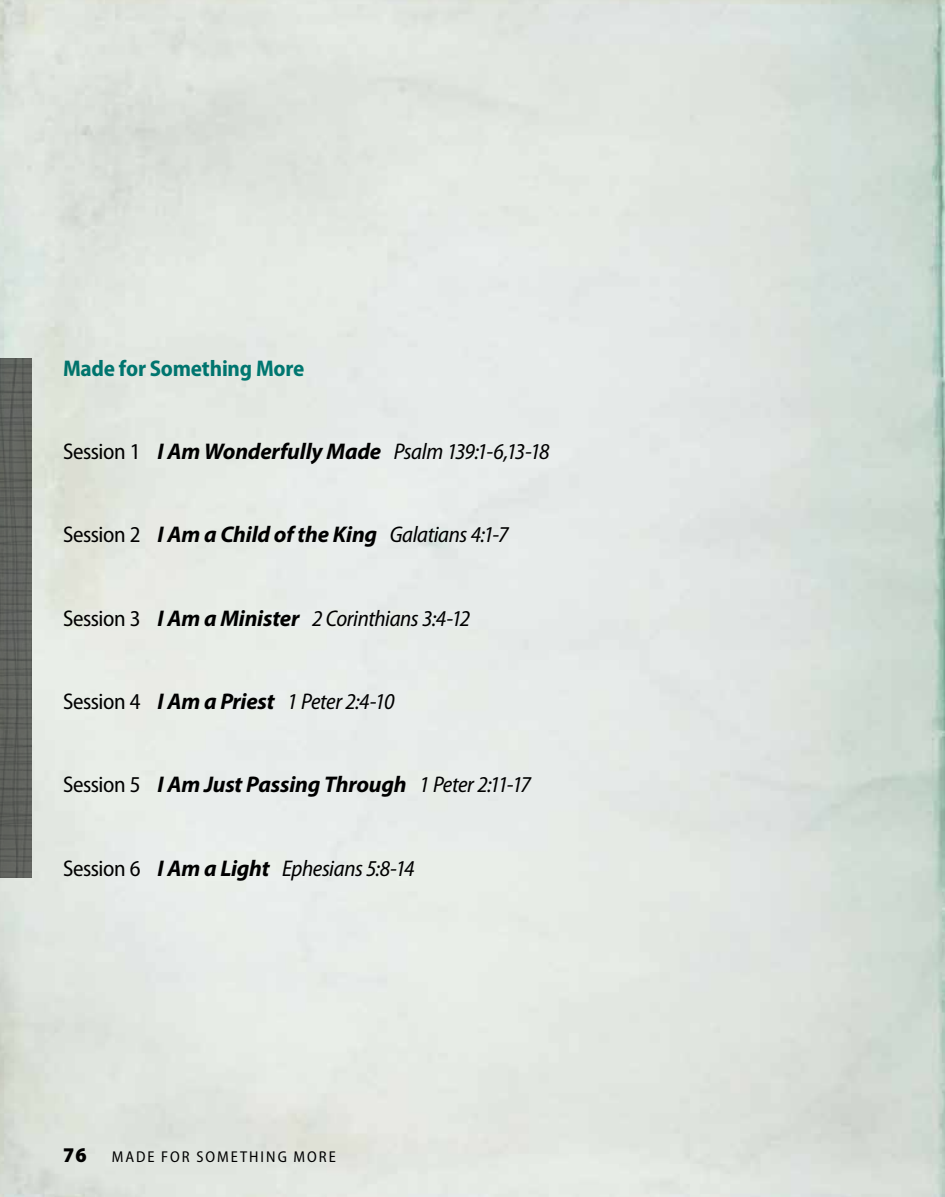
<style>
.page{position:relative;width:945px;height:1197px;background:#fff}
.page>*{position:absolute;margin:0;border:0;box-sizing:border-box;transform-origin:0 0}
.t1{font:italic 700 22.75px "Myriad Pro";letter-spacing:-.01em;color:#000}
.t2{font:italic semi-condensed 22.75px "Myriad Pro";letter-spacing:-.025em;color:#000}
.t3{font:700 semi-condensed 22.75px "Myriad Pro";letter-spacing:-.01em;color:#00827e}
.t4{font:900 semi-condensed 21px "Myriad Pro";color:#000}
.t5{font:semi-condensed 15.75px "Myriad Pro";letter-spacing:.13em;color:#000}
.s1{font-weight:400;font-style:normal;font-stretch:semi-condensed}
.s2{font-weight:400;font-stretch:semi-condensed}
.s3{font-style:normal}
.s4{font-weight:700;font-stretch:normal}
</style>
<div class="page">
<img style="left:0;top:358px;width:32px;height:520px">
<p class="t3" style="left:63px;top:353px;width:243px">Made for Something More</p>
<p class="t1" style="left:63px;top:436px;width:488px"><span class="s1">Session 1</span> I Am Wonderfully Made <span class="s2">Psalm 139:1-6,13-18</span></p>
<p class="t1" style="left:63px;top:520px;width:447px"><span class="s1">Session 2</span> I Am a Child of the King <span class="s2">Galatians 4:1-7</span></p>
<p class="t2" style="left:63px;top:604px;width:409px"><span class="s3">Session 3</span> <span class="s4">I Am a Minister</span> 2 Corinthians 3:4-12</p>
<p class="t2" style="left:63px;top:688px;width:333px"><span class="s3">Session 4</span> <span class="s4">I Am a Priest</span> 1 Peter 2:4-10</p>
<p class="t1" style="left:63px;top:770px;width:469px"><span class="s1">Session 5</span> I Am Just Passing Through <span class="s2">1 Peter 2:11-17</span></p>
<p class="t2" style="left:63px;top:854px;width:353px"><span class="s3">Session 6</span> <span class="s4">I Am a Light</span> Ephesians 5:8-14</p>
<p class="t4" style="left:63px;top:1141px;width:25px">76</p>
<p class="t5" style="left:112px;top:1147px;width:226px">made for something more</p>
</div>
